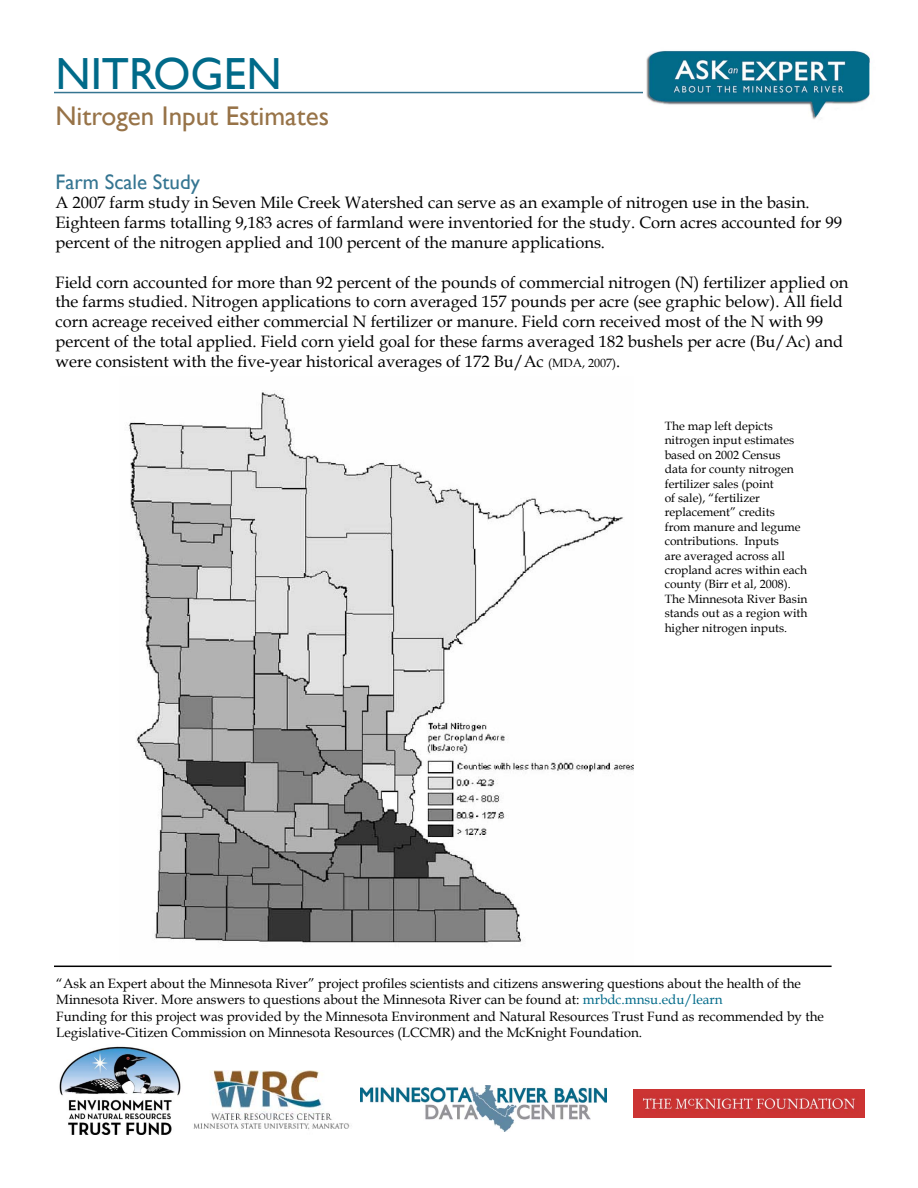
<style>
.page{position:relative;width:918px;height:1188px;background:#fff}
.page>*{position:absolute;margin:0;border:0;box-sizing:border-box;transform-origin:0 0}
.t1{font:45px "Gill Sans";color:#006a89}
.t2{font:27px "Gill Sans";color:#977348}
.t3{font:21px "Gill Sans";color:#357591}
.t4{font:16.5px/19.8px "Book Antiqua";color:#000}
.t5{font:13.5px/16.4px "Book Antiqua";color:#000}
.t6{font:12px/14.4px "Book Antiqua";color:#000}
.s1{font-size:12px}
.s2{color:#006a89}
</style>
<div class="page">
<img style="left:119px;top:392px;width:514px;height:574px">
<hr style="left:54px;top:92px;width:805px;height:1px;background:#357591">
<img style="left:643px;top:50px;width:227px;height:69px">
<img style="left:165px;top:1071px;width:185px;height:64px">
<img style="left:633px;top:1089px;width:231px;height:28px">
<img style="left:360px;top:1086px;width:247px;height:45px">
<img style="left:59px;top:1046px;width:125px;height:88px">
<hr style="left:54px;top:966px;width:778px;height:1px;background:#000">
<h1 class="t1" style="left:56px;top:48px;width:228px">NITROGEN</h1>
<h2 class="t2" style="left:56px;top:101px;width:275px">Nitrogen Input Estimates</h2>
<p class="t3" style="left:56px;top:169px;width:146px">Farm Scale Study</p>
<p class="t4" style="left:56px;top:192px;width:788px">A 2007 farm study in Seven Mile Creek Watershed can serve as an example of nitrogen use in the basin.<br>Eighteen farms totalling 9,183 acres of farmland were inventoried for the study. Corn acres accounted for 99 percent of the nitrogen applied and 100 percent of the manure applications.</p>
<p class="t4" style="left:56px;top:272px;width:794px">Field corn accounted for more than 92 percent of the pounds of commercial nitrogen (N) fertilizer applied on the farms studied. Nitrogen applications to corn averaged 157 pounds per acre (see graphic below). All field corn acreage received either commercial N fertilizer or manure. Field corn received most of the N with 99 percent of the total applied. Field corn yield goal for these farms averaged 182 bushels per acre (Bu/Ac) and were consistent with the five-year historical averages of 172 Bu/Ac <span class="s1">(MDA, 2007)</span>.</p>
<p class="t6" style="left:665px;top:418px;width:144px">The map left depicts nitrogen input estimates based on 2002 Census<br>data for county nitrogen fertilizer sales (point<br>of sale), “fertilizer replacement” credits<br>from manure and legume contributions. Inputs<br>are averaged across all cropland acres within each county (Birr et al, 2008).<br>The Minnesota River Basin stands out as a region with higher nitrogen inputs.</p>
<p class="t5" style="left:56px;top:975px;width:769px">“Ask an Expert about the Minnesota River” project profiles scientists and citizens answering questions about the health of the Minnesota River. More answers to questions about the Minnesota River can be found at: <span class="s2">mrbdc.mnsu.edu/learn<br></span>Funding for this project was provided by the Minnesota Environment and Natural Resources Trust Fund as recommended by the Legislative-Citizen Commission on Minnesota Resources (LCCMR) and the McKnight Foundation.</p>
</div>
